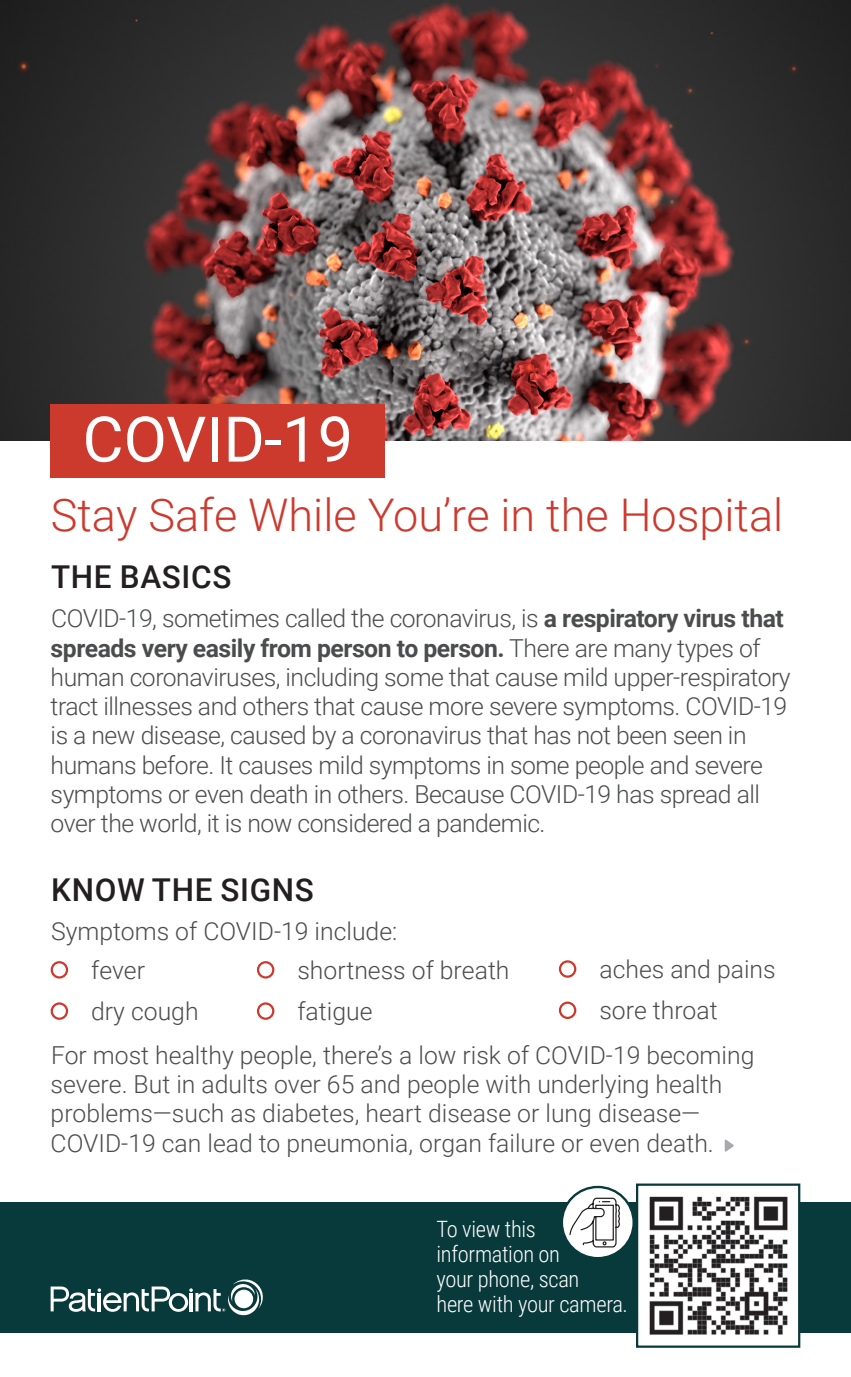
<style>
.page{position:relative;width:851px;height:1377px;background:#fff}
.page>*{position:absolute;margin:0;border:0;box-sizing:border-box;transform-origin:0 0}
.t1{font:63px "Roboto";color:#fff}
.t2{font:300 45px "Roboto";color:#cc3a2e}
.FMS_Table_-_Meds{font:500 31.5px "Roboto";letter-spacing:.02em;color:#231f20}
.t3{font:300 24.75px/29.2px "Roboto";letter-spacing:-.02em;color:#4b4c4d}
.t4{font:300 24.75px/29.2px "Roboto";color:#4b4c4d}
.FMS_Table_-_Meds-2{font:300 22.5px/24.8px "Roboto Condensed";letter-spacing:-.015em;color:#fff}
.s1{font-weight:700}
</style>
<div class="page">
<img style="left:0;top:0;width:850px;height:441px">
<svg style="left:724px;top:1139px;width:10px;height:13px"></svg>
<div style="left:257px;top:961px;width:17px;height:18px;border:2px solid #cc3a2e;border-radius:50%"></div>
<div style="left:257px;top:1002px;width:17px;height:18px;border:2px solid #cc3a2e;border-radius:50%"></div>
<div style="left:559px;top:960px;width:17px;height:18px;border:2px solid #cc3a2e;border-radius:50%"></div>
<div style="left:559px;top:1002px;width:17px;height:17px;border:2px solid #cc3a2e;border-radius:50%"></div>
<div style="left:51px;top:961px;width:17px;height:18px;border:2px solid #cc3a2e;border-radius:50%"></div>
<div style="left:51px;top:1002px;width:17px;height:18px;border:2px solid #cc3a2e;border-radius:50%"></div>
<div style="left:51px;top:404px;width:334px;height:74px;background:#cc3a2e"></div>
<div style="left:0;top:1202px;width:850px;height:130px;background:#08393b"></div>
<svg style="left:51px;top:1279px;width:212px;height:36px"></svg>
<img style="left:639px;top:1196px;width:158px;height:139px">
<div style="left:636px;top:1184px;width:164px;height:164px;border:2px solid #08393b"></div>
<svg style="left:562px;top:1187px;width:71px;height:71px"></svg>
<div style="left:560px;top:1186px;width:75px;height:73px;border:2px solid #08393b;border-radius:50%"></div>
<svg style="left:568px;top:1197px;width:52px;height:51px;background:#d5d5d5"></svg>
<p class="t1" style="left:83px;top:395px;width:272px">COVID-19</p>
<p class="t2" style="left:51px;top:484px;width:734px">Stay Safe While You’re in the Hospital</p>
<p class="FMS_Table_-_Meds" style="left:51px;top:555px;width:182px">THE BASICS</p>
<p class="t3" style="left:51px;top:603px;width:741px">COVID-19, sometimes called the coronavirus, is <span class="s1">a respiratory virus that spreads very easily from person to person.</span> There are many types of human coronaviruses, including some that cause mild upper-respiratory tract illnesses and others that cause more severe symptoms. COVID-19 is a new disease, caused by a coronavirus that has not been seen in humans before. It causes mild symptoms in some people and severe symptoms or even death in others. Because COVID-19 has spread all over the world, it is now considered a pandemic.</p>
<p class="FMS_Table_-_Meds" style="left:51px;top:868px;width:264px">KNOW THE SIGNS</p>
<p class="t4" style="left:51px;top:916px;width:348px">Symptoms of COVID-19 include:</p>
<p class="t3" style="left:91px;top:954px;width:55px">fever</p>
<p class="t4" style="left:91px;top:996px;width:109px">dry cough</p>
<p class="t4" style="left:297px;top:954px;width:213px">shortness of breath</p>
<p class="t4" style="left:297px;top:996px;width:77px">fatigue</p>
<p class="t4" style="left:599px;top:953px;width:178px">aches and pains</p>
<p class="t4" style="left:599px;top:995px;width:120px">sore throat</p>
<p class="t4" style="left:51px;top:1040px;width:705px">For most healthy people, there’s a low risk of COVID-19 becoming severe. But in adults over 65 and people with underlying health problems—such as diabetes, heart disease or lung disease— COVID-19 can lead to pneumonia, organ failure or even death.</p>
<p class="FMS_Table_-_Meds-2" style="left:436px;top:1216px;width:193px">To view this information on<br>your phone, scan<br>here with your camera.</p>
</div>
